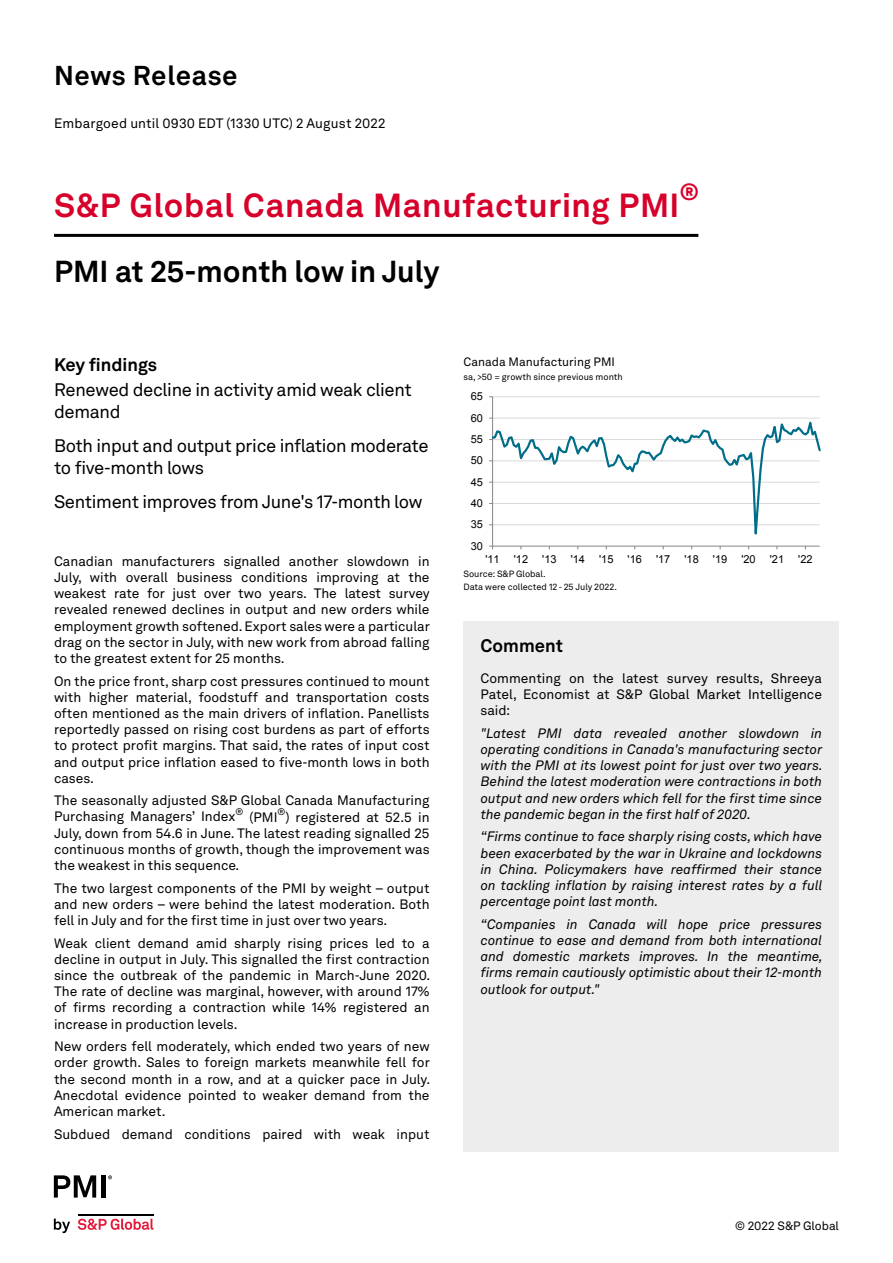
<style>
.page{position:relative;width:893px;height:1263px;background:#fff}
.page>*{position:absolute;margin:0;border:0;box-sizing:border-box;transform-origin:0 0}
.t1{font:700 33px "Akkurat LL";letter-spacing:.02em;color:#d6002a}
.t2{font:700 30px "Akkurat LL";color:#000}
.t3{font:700 27px "Akkurat LL";letter-spacing:.025em;color:#000}
.t4{font:700 23.25px "Akkurat LL";color:#d6002a}
.t5{font:18px/21.6px "Akkurat LL";letter-spacing:-.02em;color:#000}
.t6{font:700 18px "Akkurat LL";color:#000}
.t7{font:13.5px/16.2px "Akkurat LL";color:#000;text-align:justify}
.t8{font:italic 13.5px/16.2px "Akkurat LL";color:#000;text-align:justify}
.t9{font:12px "Akkurat LL";color:#000}
.t10{font:10.95px "Arial";color:#000}
.t11{font:9.45px "Akkurat LL";color:#000}
.t12{font:9px "Akkurat LL";color:#000}
</style>
<div class="page">
<hr style="left:493px;top:396px;width:327px;height:1px;background:#d9d9d9">
<hr style="left:492px;top:397px;width:1px;height:149px;background:#868686">
<svg style="left:489px;top:413px;width:331px;height:136px"></svg>
<hr style="left:54px;top:234px;width:644px;height:3px;background:#000">
<div style="left:464px;top:621px;width:375px;height:51px;background:#ededed"></div>
<div style="left:463px;top:672px;width:376px;height:480px;background:#ededed"></div>
<svg style="left:54px;top:1218px;width:16px;height:15px"></svg>
<svg style="left:78px;top:1218px;width:75px;height:12px"></svg>
<hr style="left:78px;top:1213px;width:75px;height:2px;background:#000">
<svg style="left:54px;top:1175px;width:42px;height:22px"></svg>
<div style="left:101px;top:1175px;width:5px;height:22px;background:#000"></div>
<svg style="left:108px;top:1175px;width:4px;height:4px"></svg>
<h3 class="t3" style="left:54px;top:55px;width:185px">News Release</h3>
<p class="t7" style="left:54px;top:114px;width:333px">Embargoed until 0930 EDT (1330 UTC) 2 August 2022</p>
<h3 class="t4" style="left:680px;top:174px;width:21px">®</h3>
<h1 class="t1" style="left:54px;top:180px;width:627px">S&amp;P Global Canada Manufacturing PMI</h1>
<h2 class="t2" style="left:54px;top:248px;width:387px">PMI at 25-month low in July</h2>
<h3 class="t6" style="left:54px;top:351px;width:105px">Key findings</h3>
<h3 class="t5" style="left:54px;top:378px;width:359px">Renewed decline in activity amid weak client demand</h3>
<h3 class="t5" style="left:54px;top:434px;width:376px">Both input and output price inflation moderate to five-month lows</h3>
<h3 class="t5" style="left:54px;top:490px;width:370px">Sentiment improves from June's 17-month low</h3>
<p class="t7" style="left:54px;top:552px;width:377px">Canadian manufacturers signalled another slowdown in July, with overall business conditions improving at the weakest rate for just over two years. The latest survey revealed renewed declines in output and new orders while employment growth softened. Export sales were a particular drag on the sector in July, with new work from abroad falling to the greatest extent for 25 months.</p>
<p class="t7" style="left:54px;top:672px;width:377px">On the price front, sharp cost pressures continued to mount with higher material, foodstuff and transportation costs often mentioned as the main drivers of inflation. Panellists reportedly passed on rising cost burdens as part of efforts to protect profit margins. That said, the rates of input cost and output price inflation eased to five-month lows in both cases.</p>
<p class="t7" style="left:54px;top:792px;width:377px">The seasonally adjusted S&amp;P Global Canada Manufacturing<br>Purchasing Managers’ Index</p>
<p class="t11" style="left:235px;top:804px;width:9px">®</p>
<p class="t7" style="left:249px;top:808px;width:30px">(PMI</p>
<p class="t11" style="left:278px;top:804px;width:9px">®</p>
<p class="t7" style="left:54px;top:808px;width:377px;text-indent:231px">) registered at 52.5 in July, down from 54.6 in June. The latest reading signalled 25 continuous months of growth, though the improvement was the weakest in this sequence.</p>
<p class="t7" style="left:54px;top:879px;width:377px">The two largest components of the PMI by weight – output and new orders – were behind the latest moderation. Both fell in July and for the first time in just over two years.</p>
<p class="t7" style="left:54px;top:934px;width:378px">Weak client demand amid sharply rising prices led to a decline in output in July. This signalled the first contraction since the outbreak of the pandemic in March-June 2020.<br>The rate of decline was marginal, however, with around 17% of firms recording a contraction while 14% registered an increase in production levels.</p>
<p class="t7" style="left:54px;top:1038px;width:378px">New orders fell moderately, which ended two years of new order growth. Sales to foreign markets meanwhile fell for the second month in a row, and at a quicker pace in July.<br>Anecdotal evidence pointed to weaker demand from the American market.</p>
<p class="t7" style="left:54px;top:1125px;width:377px">Subdued demand conditions paired with weak input</p>
<p class="t9" style="left:463px;top:353px;width:153px">Canada Manufacturing PMI</p>
<p class="t12" style="left:463px;top:370px;width:161px">sa, &gt;50 = growth since previous month</p>
<p class="t10" style="left:471px;top:389px;width:14px">65</p>
<p class="t10" style="left:471px;top:411px;width:14px">60</p>
<p class="t10" style="left:471px;top:432px;width:14px">55</p>
<p class="t10" style="left:471px;top:453px;width:14px">50</p>
<p class="t10" style="left:471px;top:475px;width:14px">45</p>
<p class="t10" style="left:471px;top:496px;width:14px">40</p>
<p class="t10" style="left:471px;top:517px;width:14px">35</p>
<p class="t10" style="left:471px;top:538px;width:14px">30</p>
<p class="t10" style="left:485px;top:552px;width:16px">'11</p>
<p class="t10" style="left:514px;top:552px;width:16px">'12</p>
<p class="t10" style="left:542px;top:552px;width:16px">'13</p>
<p class="t10" style="left:571px;top:552px;width:16px">'14</p>
<p class="t10" style="left:599px;top:552px;width:16px">'15</p>
<p class="t10" style="left:628px;top:552px;width:16px">'16</p>
<p class="t10" style="left:656px;top:552px;width:16px">'17</p>
<p class="t10" style="left:684px;top:552px;width:16px">'18</p>
<p class="t10" style="left:713px;top:552px;width:16px">'19</p>
<p class="t10" style="left:741px;top:552px;width:16px">'20</p>
<p class="t10" style="left:770px;top:552px;width:16px">'21</p>
<p class="t10" style="left:798px;top:552px;width:16px">'22</p>
<p class="t12" style="left:463px;top:567px;width:84px">Source: S&amp;P Global.</p>
<p class="t12" style="left:463px;top:580px;width:155px">Data were collected 12 - 25 July 2022.</p>
<h3 class="t6" style="left:481px;top:632px;width:84px">Comment</h3>
<p class="t7" style="left:480px;top:669px;width:343px">Commenting on the latest survey results, Shreeya Patel, Economist at S&amp;P Global Market Intelligence said:</p>
<p class="t8" style="left:480px;top:724px;width:344px">"Latest PMI data revealed another slowdown in operating conditions in Canada's manufacturing sector with the PMI at its lowest point for just over two years.<br>Behind the latest moderation were contractions in both output and new orders which fell for the first time since the pandemic began in the first half of 2020.</p>
<p class="t8" style="left:480px;top:828px;width:343px">“Firms continue to face sharply rising costs, which have been exacerbated by the war in Ukraine and lockdowns in China. Policymakers have reaffirmed their stance on tackling inflation by raising interest rates by a full percentage point last month.</p>
<p class="t8" style="left:480px;top:915px;width:344px">“Companies in Canada will hope price pressures continue to ease and demand from both international and domestic markets improves. In the meantime, firms remain cautiously optimistic about their 12-month outlook for output."</p>
<p class="t9" style="left:735px;top:1216px;width:105px">© 2022 S&amp;P Global</p>
</div>
